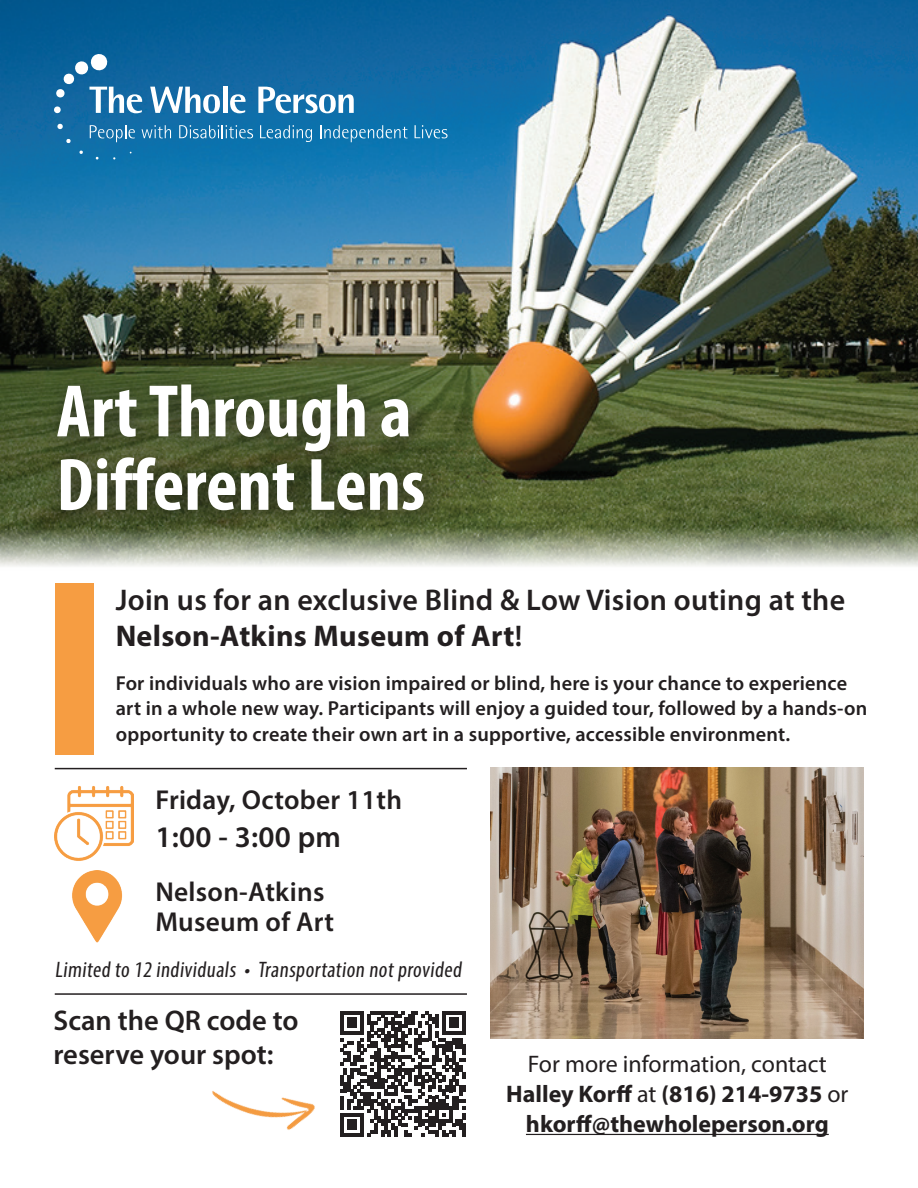
<style>
.page{position:relative;width:918px;height:1188px;background:#fff}
.page>*{position:absolute;margin:0;border:0;box-sizing:border-box;transform-origin:0 0}
.t1{font:700 condensed 75px/73.5px "Myriad Pro";color:#fff}
.t2{font:600 30px/36px "Myriad Pro";letter-spacing:.01em;color:#231f20}
.t3{font:600 28.5px/34.2px "Myriad Pro";color:#231f20}
.t4{font:600 27.45px/30px "Myriad Pro";letter-spacing:.01em;color:#231f20}
.t5{font:700 24px/30px "Myriad Pro";color:#231f20;text-align:center}
.t6{font:condensed 22.5px "Myriad Pro";color:#231f20}
.t7{font:600 20.25px/25.5px "Myriad Pro";letter-spacing:.01em;color:#231f20}
.s1{font-weight:700}
.s2{font-weight:400}
</style>
<div class="page">
<img style="left:0;top:0;width:918px;height:567px">
<svg style="left:79px;top:150px;width:4px;height:4px"></svg>
<svg style="left:66px;top:139px;width:5px;height:4px"></svg>
<svg style="left:57px;top:123px;width:6px;height:6px"></svg>
<svg style="left:54px;top:54px;width:88px;height:60px"></svg>
<svg style="left:150px;top:87px;width:70px;height:26px"></svg>
<hr style="left:223px;top:87px;width:4px;height:26px;background:#fff">
<svg style="left:230px;top:94px;width:16px;height:19px"></svg>
<svg style="left:258px;top:87px;width:96px;height:26px"></svg>
<svg style="left:90px;top:125px;width:45px;height:17px"></svg>
<svg style="left:142px;top:125px;width:29px;height:13px"></svg>
<svg style="left:179px;top:125px;width:74px;height:13px"></svg>
<svg style="left:260px;top:125px;width:52px;height:17px"></svg>
<svg style="left:320px;top:125px;width:88px;height:17px"></svg>
<svg style="left:415px;top:125px;width:33px;height:13px"></svg>
<div style="left:41px;top:368px;width:407px;height:167px;background:#231f20;opacity:.64"></div>
<div style="left:55px;top:583px;width:39px;height:171px;background:#f69d42"></div>
<img style="left:212px;top:1091px;width:103px;height:39px">
<img style="left:55px;top:786px;width:79px;height:75px">
<img style="left:72px;top:871px;width:51px;height:72px">
<hr style="left:55px;top:768px;width:412px;height:1px;background:#231f20">
<hr style="left:55px;top:993px;width:412px;height:2px;background:#231f20">
<hr style="left:526px;top:1134px;width:303px;height:1px;background:#231f20">
<svg style="left:340px;top:1011px;width:126px;height:126px"></svg>
<hr style="left:462px;top:1123px;width:4px;height:14px;background:#231f20">
<img style="left:491px;top:767px;width:373px;height:272px">
<h1 class="t1" style="left:57px;top:373px;width:370px">Art Through a<br>Different Lens</h1>
<p class="t2" style="left:116px;top:581px;width:731px">Join us for an exclusive Blind &amp; Low Vision outing at the<br><span class="s1">Nelson-Atkins Museum of Art</span>!</p>
<p class="t7" style="left:116px;top:670px;width:753px">For individuals who are vision impaired or blind, here is your chance to experience art in a whole new way. Participants will enjoy a guided tour, followed by a hands-on opportunity to create their own art in a supportive, accessible environment.</p>
<p class="t4" style="left:155px;top:785px;width:248px">Friday, October 11th</p>
<p class="t2" style="left:155px;top:818px;width:187px">1:00 - 3:00 pm</p>
<p class="t4" style="left:155px;top:876px;width:180px">Nelson-Atkins<br>Museum of Art</p>
<p class="t6" style="left:55px;top:956px;width:411px">Limited to 12 individuals • Transportation not provided</p>
<p class="t3" style="left:53px;top:1003px;width:247px">Scan the QR code to reserve your spot:</p>
<p class="t5" style="left:506px;top:1048px;width:344px"><span class="s2">For more information, contact<br></span>Halley Korff <span class="s2">at</span> (816) 214-9735 <span class="s2">or </span>hkorff@thewholeperson.org</p>
</div>
